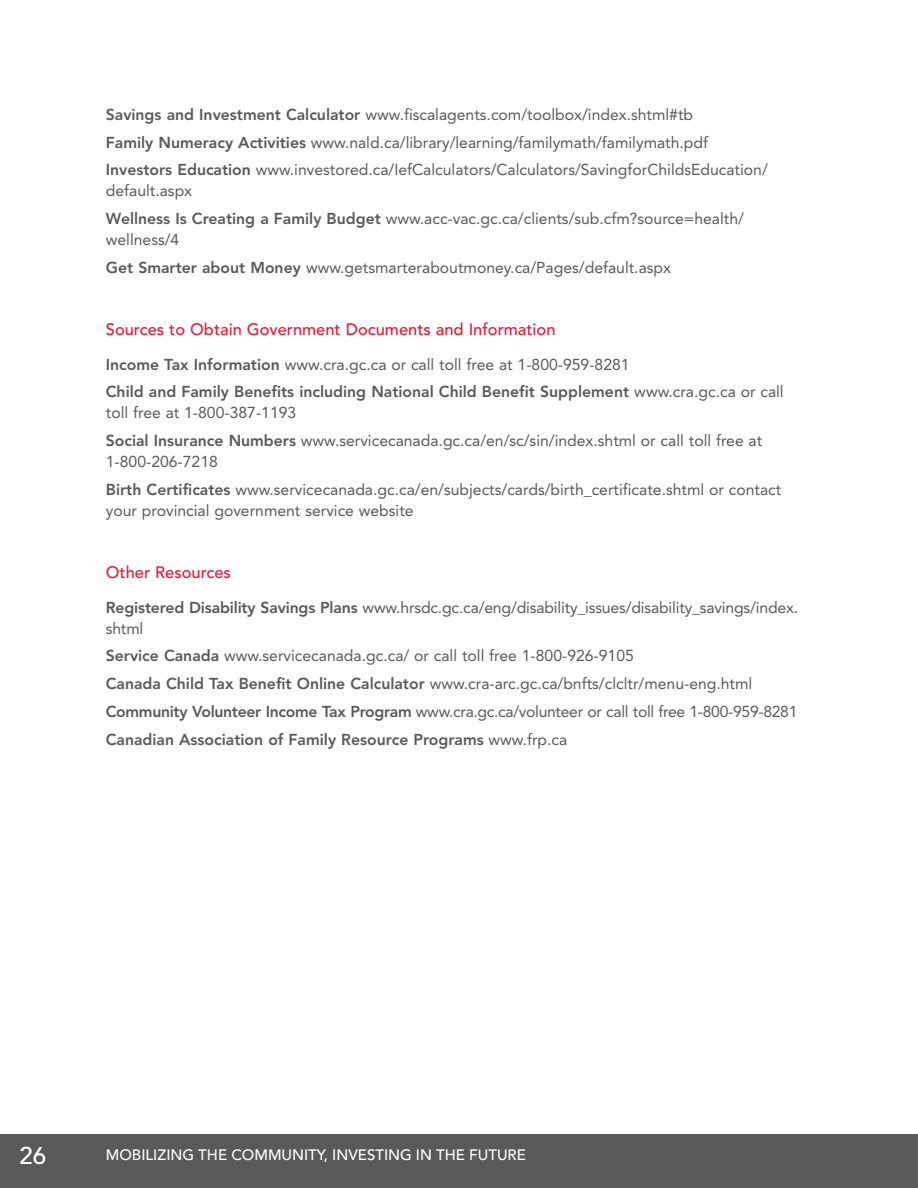
<style>
.page{position:relative;width:918px;height:1188px;background:#fff}
.page>*{position:absolute;margin:0;border:0;box-sizing:border-box;transform-origin:0 0}
.t1{font:500 24px "Avenir";color:#fff}
.t2{font:500 16.5px "Avenir";color:#e31837}
.t3{font:15.75px/27.8px "Avenir";color:#58595b}
.t4{font:800 15.75px/27.8px "Avenir";color:#58595b}
.t5{font:500 15px "Avenir";color:#fff}
.s1{font-weight:800}
.s2{font-weight:400}
</style>
<div class="page">
<div style="left:0;top:1134px;width:918px;height:54px;background:#58595b"></div>
<p class="t3" style="left:106px;top:101px;width:664px"><span class="s1">Savings and Investment Calculator</span> www.fiscalagents.com/toolbox/index.shtml#tb<br><span class="s1">Family Numeracy Activities</span> www.nald.ca/library/learning/familymath/familymath.pdf<br><span class="s1">Investors Education</span> www.investored.ca/I efCalculators/Calculators/SavingforChildsEducation/</p>
<p class="t3" style="left:106px;top:177px;width:640px">default.aspx<br><span class="s1">Wellness Is Creating a Family Budget</span> www.acc-vac.gc.ca/clients/sub.cfm?source=health/</p>
<p class="t3" style="left:106px;top:226px;width:567px">wellness/4<br><span class="s1">Get Smarter about Money</span> www.getsmarteraboutmoney.ca/Pages/default.aspx</p>
<p class="t2" style="left:106px;top:320px;width:451px">Sources to Obtain Government Documents and I nformation</p>
<p class="t4" style="left:106px;top:350px;width:679px">Income Tax Information <span class="s2">www.cra.gc.ca or call toll free at 1-800-959-8281<br></span>Child and Family Benefits including National Child Benefit Supplement <span class="s2">www.cra.gc.ca or call</span></p>
<p class="t3" style="left:106px;top:399px;width:658px">toll free at 1-800-387-1193<br><span class="s1">Social Insurance Numbers</span> www.servicecanada.gc.ca/en/sc/sin/index.shtml or call toll free at</p>
<p class="t3" style="left:106px;top:448px;width:677px">1-800-206-7218<br><span class="s1">Birth Certificates</span> www.servicecanada.gc.ca/en/subjects/cards/birth_certificate.shtml or contact</p>
<p class="t3" style="left:106px;top:497px;width:309px">your provincial government service website</p>
<p class="t2" style="left:106px;top:563px;width:127px">Other Resources</p>
<p class="t3" style="left:106px;top:597px;width:694px;line-height:21px"><span class="s1">Registered Disability Savings Plans</span> www.hrsdc.gc.ca/eng/disability_issues/disability_savings/index. shtml</p>
<p class="t3" style="left:106px;top:642px;width:693px"><span class="s1">Service Canada</span> www.servicecanada.gc.ca/ or call toll free 1-800-926-9105<br><span class="s1">Canada Child Tax Benefit Online Calculator</span> www.cra-arc.gc.ca/bnfts/clcltr/menu-eng.html <span class="s1">Community Volunteer Income Tax Program</span> www.cra.gc.ca/volunteer or call toll free 1-800-959-8281<br><span class="s1">Canadian Association of Family Resource Programs</span> www.frp.ca</p>
<h1 class="t1" style="left:20px;top:1142px;width:28px">26</h1>
<p class="t5" style="left:106px;top:1146px;width:422px">Mobilizing the Comm unity, I nvesting in the Future</p>
</div>
